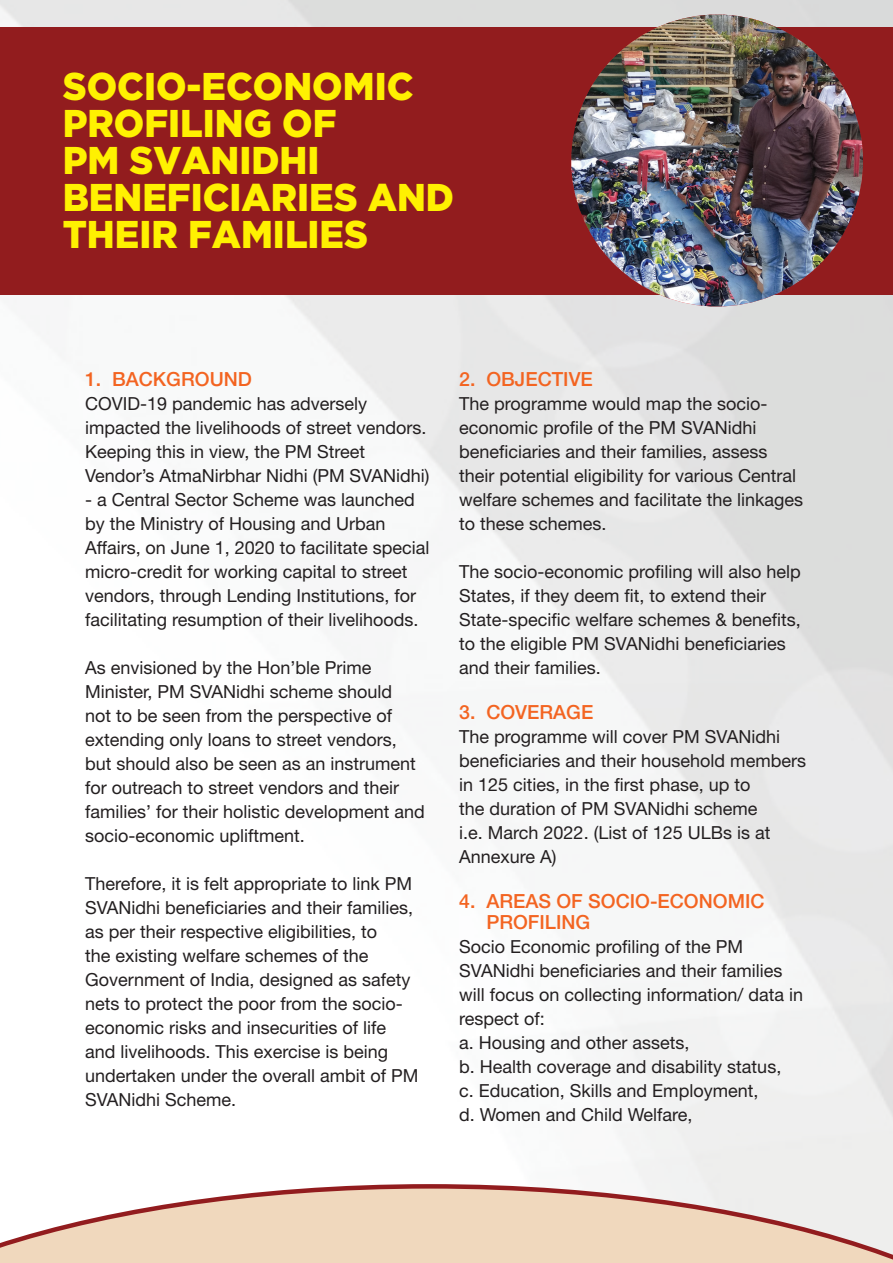
<style>
.page{position:relative;width:893px;height:1263px;background:#fff}
.page>*{position:absolute;margin:0;border:0;box-sizing:border-box;transform-origin:0 0}
.t1{font:900 38.7px/37.2px "Gotham";color:#fff101;scale:.95 1}
.t2{font:500 19.5px/21px "Helvetica Neue LT Std";color:#f36421}
.t3{font:18px/24px "Helvetica Neue LT Std";color:#231f20}
</style>
<div class="page">
<img style="left:0;top:0;width:892px;height:1184px">
<div style="left:0;top:27px;width:893px;height:267px;background:#921c1e"></div>
<div style="left:557px;top:0;width:320px;height:15px;background:#dbdbdb"></div>
<img style="left:557px;top:15px;width:320px;height:306px">
<svg style="left:0;top:1184px;width:740px;height:79px"></svg>
<svg style="left:740px;top:1184px;width:153px;height:79px;background:#e9dad0"></svg>
<h1 class="t1" style="left:63px;top:67px;width:413px">SOCIO-ECONOMIC<br>PROFILING OF<br>PM SVANIDHI<br>BENEFICIARIES AND<br>THEIR FAMILIES</h1>
<p class="t2" style="left:85px;top:368px;width:168px">1. BACKGROUND</p>
<p class="t3" style="left:85px;top:391px;width:346px">COVID-19 pandemic has adversely impacted the livelihoods of street vendors.<br>Keeping this in view, the PM Street Vendor’s AtmaNirbhar Nidhi (PM SVANidhi)</p>
<p class="t3" style="left:85px;top:487px;width:346px">- a Central Sector Scheme was launched by the Ministry of Housing and Urban Affairs, on June 1, 2020 to facilitate special micro-credit for working capital to street vendors, through Lending Institutions, for facilitating resumption of their livelihoods.</p>
<p class="t3" style="left:85px;top:655px;width:341px">As envisioned by the Hon’ble Prime Minister, PM SVANidhi scheme should<br>not to be seen from the perspective of extending only loans to street vendors, but should also be seen as an instrument for outreach to street vendors and their families’ for their holistic development and socio-economic upliftment.</p>
<p class="t3" style="left:85px;top:871px;width:335px">Therefore, it is felt appropriate to link PM SVANidhi beneficiaries and their families, as per their respective eligibilities, to<br>the existing welfare schemes of the Government of India, designed as safety nets to protect the poor from the socio&shy;economic risks and insecurities of life and livelihoods. This exercise is being undertaken under the overall ambit of PM SVANidhi Scheme.</p>
<p class="t2" style="left:459px;top:368px;width:135px">2. OBJECTIVE</p>
<p class="t3" style="left:459px;top:391px;width:346px">The programme would map the socio&shy;economic profile of the PM SVANidhi beneficiaries and their families, assess their potential eligibility for various Central welfare schemes and facilitate the linkages to these schemes.</p>
<p class="t3" style="left:459px;top:559px;width:343px">The socio-economic profiling will also help States, if they deem fit, to extend their State-specific welfare schemes &amp; benefits, to the eligible PM SVANidhi beneficiaries and their families.</p>
<p class="t2" style="left:459px;top:701px;width:136px">3. COVERAG E</p>
<p class="t3" style="left:459px;top:724px;width:348px">The programme will cover PM SVANidhi beneficiaries and their household members in 125 cities, in the first phase, up to<br>the duration of PM SVANidhi scheme<br>i.e. March 2022. (List of 125 ULBs is at Annexure A)</p>
<p class="t2" style="left:486px;top:890px;width:280px;text-indent:-27px">4. AREAS OF SOCIO-ECONOMIC<br>PROFILING</p>
<p class="t3" style="left:459px;top:934px;width:346px">Socio Economic profiling of the PM SVANidhi beneficiaries and their families will focus on collecting information/ data in respect of:<br>a. Housing and other assets,<br>b. Health coverage and disability status,<br>c. Education, Skills and Employment,<br>d. Women and Child Welfare,</p>
</div>
